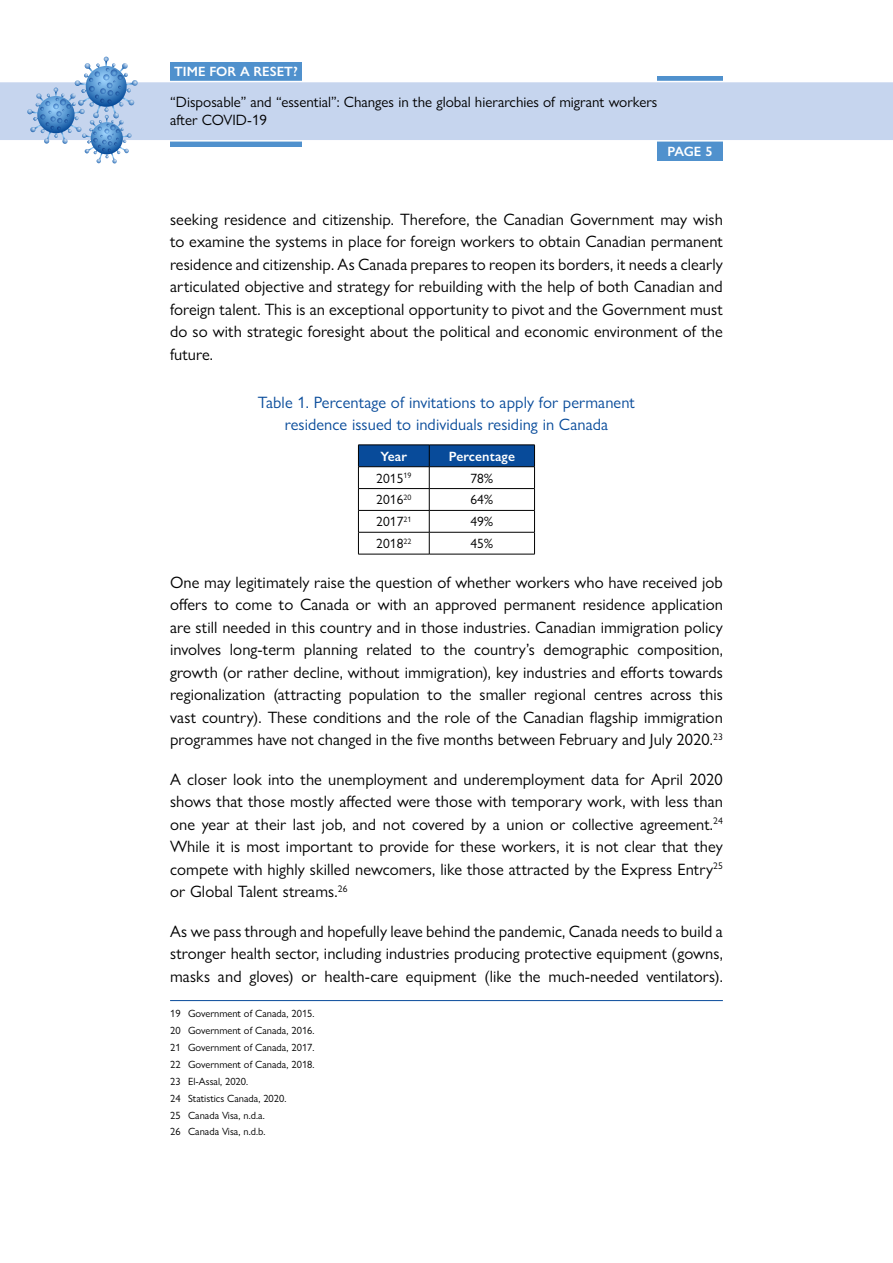
<style>
.page{position:relative;width:893px;height:1263px;background:#fff}
.page>*{position:absolute;margin:0;border:0;box-sizing:border-box;transform-origin:0 0}
.Body_text{font:16.5px/22.5px "Gill Sans Nova";letter-spacing:.005em;color:#000;text-align:justify}
.Title_FIGURE{font:16.5px/22.5px "Gill Sans Nova";letter-spacing:.005em;color:#084b9a;text-align:center}
.t1{font:15px/18px "Gill Sans Nova";color:#000}
.Table_BODY{font:13.5px "Gill Sans Nova";letter-spacing:.005em;color:#000}
.Table_BODY-2{font:600 13.5px "Gill Sans Nova";color:#fff}
.footnote{font:10.5px "Gill Sans Nova";color:#000}
</style>
<div class="page">
<div style="left:657px;top:76px;width:66px;height:85px;background:#5091cd"></div>
<div style="left:170px;top:62px;width:132px;height:84px;background:#5091cd"></div>
<div style="left:0;top:81px;width:893px;height:61px;background:#c6d5ee"></div>
<svg style="left:27px;top:57px;width:111px;height:106px"></svg>
<svg style="left:358px;top:445px;width:177px;height:109px"></svg>
<hr style="left:358px;top:554px;width:71px;height:1px;background:#000">
<hr style="left:429px;top:554px;width:106px;height:1px;background:#000">
<hr style="left:170px;top:1000px;width:553px;height:1px;background:#084b9a">
<p class="Table_BODY-2" style="left:174px;top:63px;width:125px">TIME FOR A RESET?</p>
<p class="t1" style="left:170px;top:93px;width:489px">“Disposable” and “essential”: Changes in the global hierarchies of migrant workers after COVID-19</p>
<p class="Table_BODY-2" style="left:667px;top:143px;width:47px">PAGE 5</p>
<p class="Body_text" style="left:170px;top:208px;width:554px">seeking residence and citizenship. Therefore, the Canadian Government may wish to examine the systems in place for foreign workers to obtain Canadian permanent residence and citizenship. As Canada prepares to reopen its borders, it needs a clearly articulated objective and strategy for rebuilding with the help of both Canadian and foreign talent. This is an exceptional opportunity to pivot and the Government must do so with strategic foresight about the political and economic environment of the future.</p>
<p class="Title_FIGURE" style="left:258px;top:391px;width:379px">Table 1. Percentage of invitations to apply for permanent residence issued to individuals residing in Canada</p>
<p class="Table_BODY-2" style="left:381px;top:448px;width:28px">Year</p>
<p class="Table_BODY-2" style="left:449px;top:448px;width:68px">Percentage</p>
<p class="Table_BODY" style="left:376px;top:470px;width:37px">2015<sup>19</sup></p>
<p class="Table_BODY" style="left:470px;top:470px;width:25px">78%</p>
<p class="Table_BODY" style="left:376px;top:492px;width:37px">2016<sup>20</sup></p>
<p class="Table_BODY" style="left:470px;top:492px;width:25px">64%</p>
<p class="Table_BODY" style="left:376px;top:513px;width:37px">2017<sup>21</sup></p>
<p class="Table_BODY" style="left:470px;top:513px;width:25px">49%</p>
<p class="Table_BODY" style="left:376px;top:535px;width:37px">2018<sup>22</sup></p>
<p class="Table_BODY" style="left:470px;top:535px;width:25px">45%</p>
<p class="Body_text" style="left:170px;top:571px;width:554px">One may legitimately raise the question of whether workers who have received job offers to come to Canada or with an approved permanent residence application are still needed in this country and in those industries. Canadian immigration policy involves long-term planning related to the country’s demographic composition, growth (or rather decline, without immigration), key industries and efforts towards regionalization (attracting population to the smaller regional centres across this vast country). These conditions and the role of the Canadian flagship immigration programmes have not changed in the five months between February and July 2020.<sup>23</sup></p>
<p class="Body_text" style="left:170px;top:768px;width:554px">A closer look into the unemployment and underemployment data for April 2020 shows that those mostly affected were those with temporary work, with less than one year at their last job, and not covered by a union or collective agreement.<sup>24<br></sup>While it is most important to provide for these workers, it is not clear that they compete with highly skilled newcomers, like those attracted by the Express Entry<sup>25 </sup>or Global Talent streams.<sup>26</sup></p>
<p class="Body_text" style="left:170px;top:920px;width:554px">As we pass through and hopefully leave behind the pandemic, Canada needs to build a stronger health sector, including industries producing protective equipment (gowns, masks and gloves) or health-care equipment (like the much-needed ventilators).</p>
<p class="footnote" style="left:170px;top:1007px;width:146px">19 Government of Canada, 2015.</p>
<p class="footnote" style="left:170px;top:1024px;width:146px">20 Government of Canada, 2016.</p>
<p class="footnote" style="left:170px;top:1041px;width:146px">21 Government of Canada, 2017.</p>
<p class="footnote" style="left:170px;top:1058px;width:146px">22 Government of Canada, 2018.</p>
<p class="footnote" style="left:170px;top:1075px;width:80px">23 El-Assal, 2020.</p>
<p class="footnote" style="left:170px;top:1092px;width:118px">24 Statistics Canada, 2020.</p>
<p class="footnote" style="left:170px;top:1108px;width:96px">25 Canada Visa, n.d.a.</p>
<p class="footnote" style="left:170px;top:1125px;width:97px">26 Canada Visa, n.d.b.</p>
</div>
